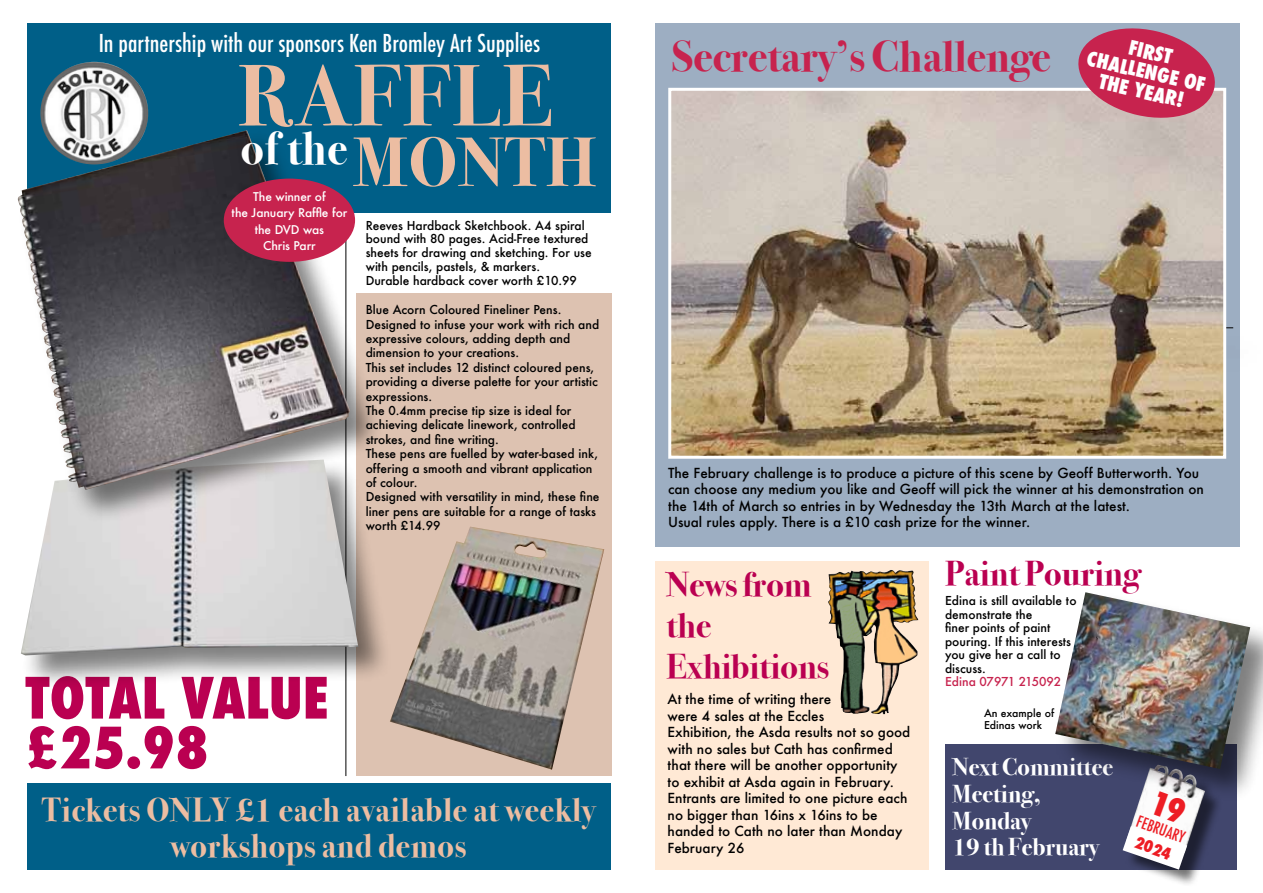
<style>
.page{position:relative;width:1263px;height:893px;background:#fff}
.page>*{position:absolute;margin:0;border:0;box-sizing:border-box;transform-origin:0 0}
.t1{font:700 87.45px "Bodoni Svty Two ITCTT";letter-spacing:.02em;color:#ecbda2}
.t2{font:700 70.05px "Bodoni Svty Two ITCTT";letter-spacing:.02em;color:#ecbda2}
.t3{font:800 condensed 55.35px/49.8px "Futura";color:#ba0051}
.t4{font:700 46.65px "Bodoni Svty Two ITCTT";color:#fff}
.t5{font:700 43.8px "Bodoni Svty Two ITCTT";color:#c7234e}
.t6{font:700 34.5px/41px "Bodoni Svty Two ITCTT";color:#ba0051}
.t7{font:700 33.3px/35.4px "Bodoni Svty Two ITCTT";letter-spacing:.02em;color:#ecbda2;text-align:center}
.t8{font:700 24.45px/26.7px "Bodoni Svty Two ITCTT";color:#fff}
.t9{font:500 condensed 24px "Futura";color:#fff}
.t10{font:800 condensed 19.65px/19.8px "Futura";color:#fff;text-align:center}
.t11{font:500 condensed 15.75px "Futura";color:#ed1d24}
.t12{font:800 condensed 15.75px "Futura";color:#ed1d24}
.t13{font:500 13.5px/16.5px "Futura";color:#000}
.t14{font:500 12px/14.4px "Futura";color:#000}
.t15{font:500 12px "Futura";color:#c7234e}
.t16{font:500 11.7px/16.5px "Futura";letter-spacing:-.01em;color:#fff;text-align:center}
.t17{font:500 10.5px/12px "Futura";color:#000}
</style>
<div class="page">
<div style="left:655px;top:561px;width:273px;height:309px;background:#ffe9d5"></div>
<hr style="left:345px;top:133px;width:1px;height:643px;background:#000">
<div style="left:356px;top:293px;width:255px;height:483px;background:#ddc2b1"></div>
<div style="left:655px;top:23px;width:584px;height:523px;background:#9daec2"></div>
<div style="left:952px;top:325px;width:311px;height:56px;background:#000;opacity:.49"></div>
<hr style="left:945px;top:327px;width:288px;height:1px;background:#000">
<div style="left:945px;top:744px;width:291px;height:126px;background:#41466d"></div>
<div style="left:1125px;top:768px;width:98px;height:120px;background:#000;opacity:.54"></div>
<img style="left:1187px;top:803px;width:18px;height:50px">
<img style="left:672px;top:92px;width:550px;height:363px">
<div style="left:668px;top:88px;width:558px;height:371px;border:3px solid #fff"></div>
<div style="left:28px;top:783px;width:583px;height:87px;background:#005f88"></div>
<div style="left:28px;top:23px;width:583px;height:190px;background:#005f88"></div>
<img style="left:40px;top:62px;width:108px;height:68px">
<div style="left:20px;top:458px;width:373px;height:232px;background:#000;opacity:.5"></div>
<img style="left:21px;top:524px;width:337px;height:131px">
<div style="left:18px;top:130px;width:366px;height:394px;background:#000;opacity:.5"></div>
<img style="left:18px;top:130px;width:332px;height:360px">
<img style="left:390px;top:527px;width:214px;height:243px">
<svg style="left:1074px;top:28px;width:145px;height:96px;background:#c15372"></svg>
<img style="left:828px;top:570px;width:90px;height:144px">
<div style="left:224px;top:179px;width:131px;height:83px;background:#c7234e;border-radius:50%"></div>
<div style="left:1055px;top:592px;width:208px;height:211px;background:#000;opacity:.5"></div>
<img style="left:1055px;top:592px;width:195px;height:177px">
<svg style="left:1123px;top:792px;width:64px;height:78px"></svg>
<h3 class="t9" style="left:99px;top:28px;width:443px">In partnership with our sponsors Ken Bromley Art Supplies</h3>
<h1 class="t1" style="left:238px;top:24px;width:316px">RAFFLE</h1>
<h2 class="t2" style="left:354px;top:104px;width:244px">MONTH</h2>
<h3 class="t4" style="left:241px;top:110px;width:108px">of the</h3>
<p class="t16" style="left:232px;top:188px;width:117px">The winner of<br>the January Raffle for the DVD was<br>Chris Parr</p>
<p class="t14" style="left:366px;top:218px;width:227px;line-height:14px">Reeves Hardback Sketchbook. A4 spiral bound with 80 pages. Acid-Free textured sheets for drawing and sketching. For use with pencils, pastels, &amp; markers.<br>Durable hardback cover worth £10.99</p>
<p class="t14" style="left:366px;top:302px;width:235px">Blue Acorn Coloured Fineliner Pens.<br>Designed to infuse your work with rich and expressive colours, adding depth and dimension to your creations.<br>This set includes 12 distinct coloured pens, providing a diverse palette for your artistic expressions.<br>The 0.4mm precise tip size is ideal for achieving delicate linework, controlled strokes, and fine writing.<br>These pens are fuelled by water-based ink, offering a smooth and vibrant application of colour.<br>Designed with versatility in mind, these fine liner pens are suitable for a range of tasks worth £14.99</p>
<h3 class="t3" style="left:26px;top:673px;width:304px">TOTAL VALUE £25.98</h3>
<h3 class="t7" style="left:42px;top:789px;width:554px">Tickets ONLY £1 each available at weekly workshops and demos</h3>
<h3 class="t5" style="left:672px;top:20px;width:380px">Secretary’s Challenge</h3>
<h3 class="t10" style="left:1094px;top:29px;width:122px;rotate:13deg">FIRST<br>CHALLENGE OF<br>THE YEAR!</h3>
<p class="t13" style="left:668px;top:464px;width:537px">The February challenge is to produce a picture of this scene by Geoff Butterworth. You can choose any medium you like and Geoff will pick the winner at his demonstration on the 14th of March so entries in by Wednesday the 13th March at the latest.<br>Usual rules apply. There is a £10 cash prize for the winner.</p>
<h3 class="t6" style="left:667px;top:561px;width:164px">News from the<br>Exhibitions</h3>
<p class="t13" style="left:668px;top:691px;width:244px">At the time of writing there<br>were 4 sales at the Eccles<br>Exhibition, the Asda results not so good with no sales but Cath has confirmed that there will be another opportunity to exhibit at Asda again in February.<br>Entrants are limited to one picture each no bigger than 16ins x 16ins to be handed to Cath no later than Monday<br>February 26</p>
<h3 class="t6" style="left:945px;top:550px;width:197px">Paint Pouring</h3>
<p class="t14" style="left:945px;top:594px;width:133px;line-height:13.5px">Edina is still available to demonstrate the<br>finer points of paint pouring. If this interests you give her a call to discuss.</p>
<p class="t15" style="left:945px;top:673px;width:118px">Edina 07971 215092</p>
<p class="t17" style="left:984px;top:707px;width:72px">An example of<br>Edinas work</p>
<h3 class="t8" style="left:952px;top:752px;width:162px">Next Committee<br>Meeting,<br>Monday<br>19 th February</h3>
<h3 class="t11" style="left:1141px;top:811px;width:52px;rotate:20deg">FEBRUARY</h3>
<h3 class="t12" style="left:1139px;top:831px;width:39px;rotate:20deg">2024</h3>
</div>
